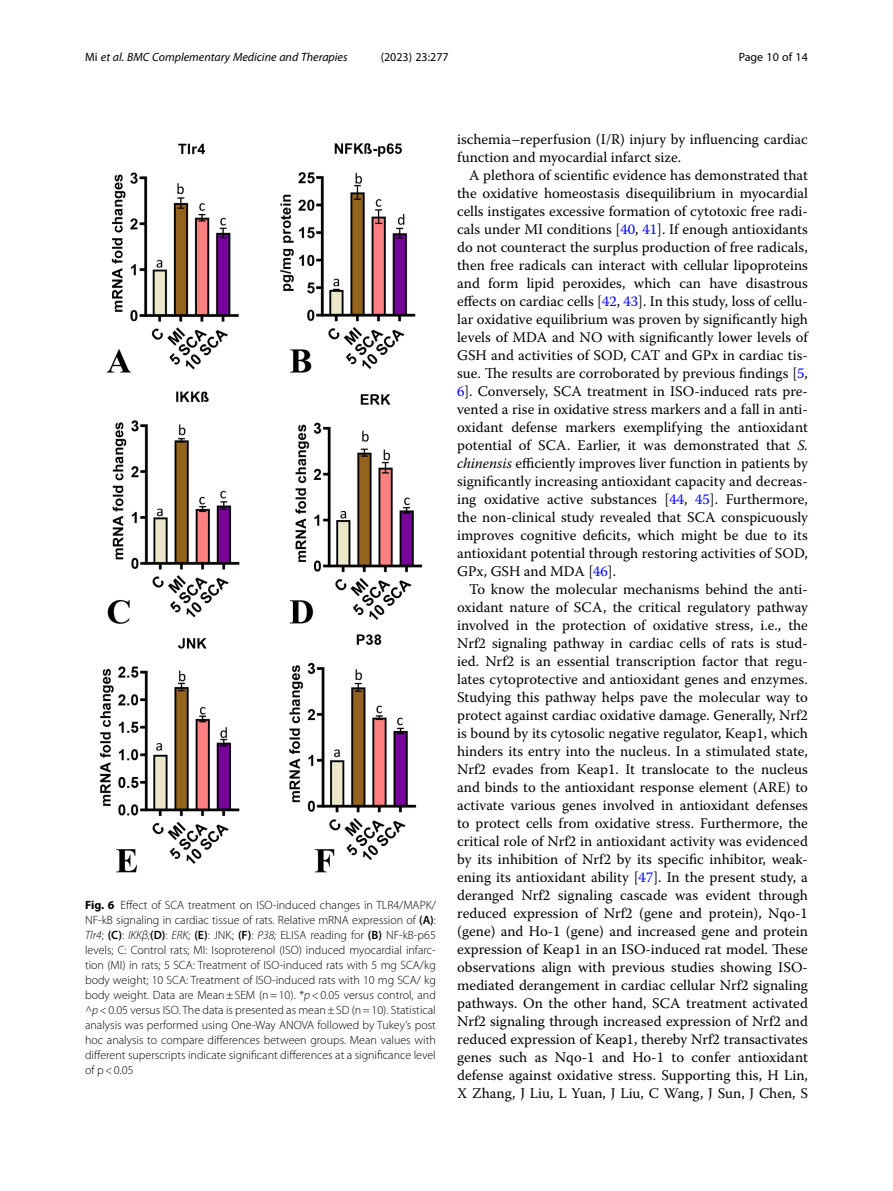
<style>
.page{position:relative;width:893px;height:1191px;background:#fff}
.page>*{position:absolute;margin:0;border:0;box-sizing:border-box;transform-origin:0 0}
.Body_Text_Indent{font:14.7px/18px "Warnock Pro";color:#000;text-align:justify}
.Figure_Caption{font:300 12px/15px "Myriad Pro";color:#000;text-align:justify}
.t1{font:italic 12px "Myriad Pro";color:#000}
.t2{font:12px "Myriad Pro";color:#000}
.s1{font-style:normal}
.s2{font-weight:700}
.s3{font-weight:600}
.s4{font-style:italic}
.s5{color:#00f}
</style>
<div class="page">
<img style="left:99px;top:143px;width:324px;height:730px">
<p class="t1" style="left:85px;top:50px;width:264px"><span class="s1">Mi</span> et al. BMC Complementary Medicine and Therapies</p>
<p class="t2" style="left:381px;top:50px;width:70px">(2023) 23:277</p>
<p class="t2" style="left:739px;top:50px;width:71px">Page 10 of 14</p>
<p class="Figure_Caption" style="left:85px;top:898px;width:352px"><span class="s2">Fig. 6</span> Effect of SCA treatment on ISO-induced changes in TLR4/MAPK/ NF-kB signaling in cardiac tissue of rats. Relative mRNA expression of <span class="s3">(A)</span>:<br><span class="s4">Tlr4</span>; <span class="s3">(C)</span>: <span class="s4">IKKβ;</span><span class="s3">(D)</span>: <span class="s4">ERK</span>; <span class="s3">(E)</span>: JNK; <span class="s3">(F)</span>: <span class="s4">P38;</span> ELISA reading for <span class="s3">(B)</span> NF-kB-p65 levels; C: Control rats; MI: Isoproterenol (ISO) induced myocardial infarc&shy;tion (MI) in rats; 5 SCA: Treatment of ISO-induced rats with 5 mg SCA/kg body weight; 10 SCA: Treatment of ISO-induced rats with 10 mg SCA/ kg body weight. Data are Mean±SEM (n=10). *<span class="s4">p</span>&lt;0.05 versus control, and ^<span class="s4">p</span>&lt;0.05 versus ISO. The data is presented as mean±SD (n=10). Statistical analysis was performed using One-Way ANOVA followed by Tukey’s post hoc analysis to compare differences between groups. Mean values with different superscripts indicate significant differences at a significance level of p&lt;0.05</p>
<p class="Body_Text_Indent" style="left:457px;top:130px;width:352px">ischemia–reperfusion (I/R) injury by influencing cardiac function and myocardial infarct size.</p>
<p class="Body_Text_Indent" style="left:457px;top:166px;width:352px;text-indent:12px">A plethora of scientific evidence has demonstrated that the oxidative homeostasis disequilibrium in myocardial cells instigates excessive formation of cytotoxic free radi&shy;cals under MI conditions [<span class="s5">40</span>, <span class="s5">41</span>]. If enough antioxidants do not counteract the surplus production of free radicals, then free radicals can interact with cellular lipoproteins and form lipid peroxides, which can have disastrous effects on cardiac cells [<span class="s5">42</span>, <span class="s5">43</span>]. In this study, loss of cellu&shy;lar oxidative equilibrium was proven by significantly high levels of MDA and NO with significantly lower levels of GSH and activities of SOD, CAT and GPx in cardiac tis&shy;sue. The results are corroborated by previous findings [<span class="s5">5</span>, <span class="s5">6</span>]. Conversely, SCA treatment in ISO-induced rats pre&shy;vented a rise in oxidative stress markers and a fall in anti&shy;oxidant defense markers exemplifying the antioxidant potential of SCA. Earlier, it was demonstrated that <span class="s4">S. chinensis</span> efficiently improves liver function in patients by significantly increasing antioxidant capacity and decreas&shy;ing oxidative active substances [<span class="s5">44</span>, <span class="s5">45</span>]. Furthermore, the non-clinical study revealed that SCA conspicuously improves cognitive deficits, which might be due to its antioxidant potential through restoring activities of SOD, GPx, GSH and MDA [<span class="s5">46</span>].</p>
<p class="Body_Text_Indent" style="left:457px;top:580px;width:352px;text-indent:12px">To know the molecular mechanisms behind the anti&shy;oxidant nature of SCA, the critical regulatory pathway involved in the protection of oxidative stress, i.e., the Nrf2 signaling pathway in cardiac cells of rats is stud&shy;ied. Nrf2 is an essential transcription factor that regu&shy;lates cytoprotective and antioxidant genes and enzymes.<br>Studying this pathway helps pave the molecular way to protect against cardiac oxidative damage. Generally, Nrf2 is bound by its cytosolic negative regulator, Keap1, which hinders its entry into the nucleus. In a stimulated state, Nrf2 evades from Keap1. It translocate to the nucleus and binds to the antioxidant response element (ARE) to activate various genes involved in antioxidant defenses to protect cells from oxidative stress. Furthermore, the critical role of Nrf2 in antioxidant activity was evidenced by its inhibition of Nrf2 by its specific inhibitor, weak&shy;ening its antioxidant ability [<span class="s5">47</span>]. In the present study, a deranged Nrf2 signaling cascade was evident through reduced expression of Nrf2 (gene and protein), Nqo-1 (gene) and Ho-1 (gene) and increased gene and protein expression of Keap1 in an ISO-induced rat model. These observations align with previous studies showing ISO&shy;mediated derangement in cardiac cellular Nrf2 signaling pathways. On the other hand, SCA treatment activated Nrf2 signaling through increased expression of Nrf2 and reduced expression of Keap1, thereby Nrf2 transactivates genes such as Nqo-1 and Ho-1 to confer antioxidant defense against oxidative stress. Supporting this, H Lin, X Zhang, J Liu, L Yuan, J Liu, C Wang, J Sun, J Chen, S</p>
</div>
